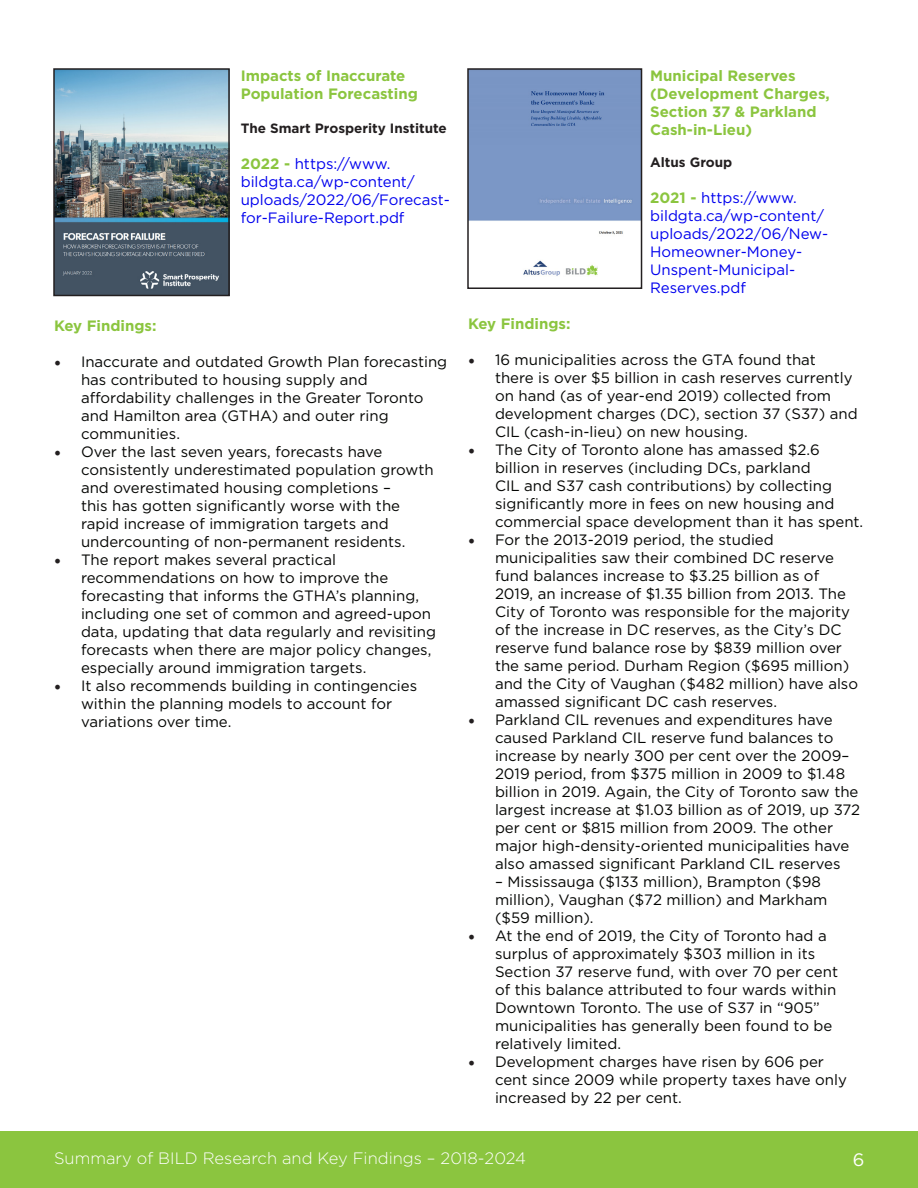
<style>
.page{position:relative;width:918px;height:1188px;background:#fff}
.page>*{position:absolute;margin:0;border:0;box-sizing:border-box;transform-origin:0 0}
.t1{font:18px "Gotham";color:#fff}
.t2{font:300 16.5px "Gotham";color:#fff}
.t3{font:15px/18px "Gotham";color:#040503}
.t4{font:15px/18px "Gotham";color:#00e}
.t5{font:700 15px/18px "Gotham";color:#8bc53f}
.t6{font:700 13.5px "Gotham";color:#231f20}
.s1{font-weight:700;color:#8bc53f}
.s2{font-family:"Minion Pro";font-size:18px;color:#231f20}
</style>
<div class="page">
<div style="left:0;top:1132px;width:918px;height:56px;background:#8bc53f"></div>
<img style="left:470px;top:71px;width:169px;height:205px">
<div style="left:467px;top:68px;width:175px;height:221px;border:2px solid #231f20"></div>
<img style="left:56px;top:71px;width:171px;height:222px">
<div style="left:53px;top:68px;width:177px;height:228px;border:2px solid #231f20"></div>
<p class="t5" style="left:241px;top:67px;width:179px">Impacts of Inaccurate<br>Population Forecasting</p>
<p class="t6" style="left:241px;top:119px;width:208px">The Smart Prosperity Institute</p>
<p class="t4" style="left:241px;top:155px;width:211px"><span class="s1">2022 -</span> https://www. bildgta.ca/wp-content/ uploads/2022/06/Forecast&shy;for-Failure-Report.pdf</p>
<p class="t5" style="left:54px;top:317px;width:104px">Key Findings:</p>
<p class="t3" style="left:81px;top:353px;width:368px;text-indent:-27px"><span class="s2">•</span> Inaccurate and outdated Growth Plan forecasting has contributed to housing supply and affordability challenges in the Greater Toronto and Hamilton area (GTHA) and outer ring communities.</p>
<p class="t3" style="left:81px;top:443px;width:354px;text-indent:-27px"><span class="s2">•</span> Over the last seven years, forecasts have consistently underestimated population growth and overestimated housing completions –<br>this has gotten significantly worse with the rapid increase of immigration targets and undercounting of non-permanent residents.</p>
<p class="t3" style="left:81px;top:551px;width:357px;text-indent:-27px"><span class="s2">•</span> The report makes several practical recommendations on how to improve the forecasting that informs the GTHA’s planning, including one set of common and agreed-upon data, updating that data regularly and revisiting forecasts when there are major policy changes, especially around immigration targets.</p>
<p class="t3" style="left:81px;top:677px;width:338px;text-indent:-27px"><span class="s2">•</span> It also recommends building in contingencies within the planning models to account for variations over time.</p>
<p class="t5" style="left:650px;top:67px;width:181px">Municipal Reserves (Development Charges,<br>Section 37 &amp; Parkland</p>
<p class="t5" style="left:650px;top:121px;width:103px">Cash-in-Lieu)</p>
<p class="t6" style="left:650px;top:154px;width:84px">Altus Group</p>
<p class="t4" style="left:650px;top:189px;width:180px"><span class="s1">2021 -</span> https://www. bildgta.ca/wp-content/ uploads/2022/06/New-<br>Homeowner-Money-<br>Unspent-Municipal-<br>Reserves.pdf</p>
<p class="t5" style="left:468px;top:315px;width:104px">Key Findings:</p>
<p class="t3" style="left:495px;top:351px;width:364px;text-indent:-27px"><span class="s2">•</span> 16 municipalities across the GTA found that there is over $5 billion in cash reserves currently on hand (as of year-end 2019) collected from development charges (DC), section 37 (S37) and CIL (cash-in-lieu) on new housing.</p>
<p class="t3" style="left:495px;top:441px;width:370px;text-indent:-27px"><span class="s2">•</span> The City of Toronto alone has amassed $2.6 billion in reserves (including DCs, parkland<br>CIL and S37 cash contributions) by collecting significantly more in fees on new housing and commercial space development than it has spent.</p>
<p class="t3" style="left:495px;top:531px;width:365px;text-indent:-27px"><span class="s2">•</span> For the 2013-2019 period, the studied municipalities saw their combined DC reserve fund balances increase to $3.25 billion as of 2019, an increase of $1.35 billion from 2013. The City of Toronto was responsible for the majority of the increase in DC reserves, as the City’s DC reserve fund balance rose by $839 million over the same period. Durham Region ($695 million) and the City of Vaughan ($482 million) have also amassed significant DC cash reserves.</p>
<p class="t3" style="left:495px;top:711px;width:367px;text-indent:-27px"><span class="s2">•</span> Parkland CIL revenues and expenditures have caused Parkland CIL reserve fund balances to increase by nearly 300 per cent over the 2009– 2019 period, from $375 million in 2009 to $1.48 billion in 2019. Again, the City of Toronto saw the largest increase at $1.03 billion as of 2019, up 372 per cent or $815 million from 2009. The other major high-density-oriented municipalities have also amassed significant Parkland CIL reserves</p>
<p class="t3" style="left:495px;top:873px;width:334px">– Mississauga ($133 million), Brampton ($98 million), Vaughan ($72 million) and Markham ($59 million).</p>
<p class="t3" style="left:495px;top:927px;width:345px;text-indent:-27px"><span class="s2">•</span> At the end of 2019, the City of Toronto had a surplus of approximately $303 million in its Section 37 reserve fund, with over 70 per cent of this balance attributed to four wards within Downtown Toronto. The use of S37 in “905” municipalities has generally been found to be relatively limited.</p>
<p class="t3" style="left:495px;top:1053px;width:353px;text-indent:-27px"><span class="s2">•</span> Development charges have risen by 606 per cent since 2009 while property taxes have only increased by 22 per cent.</p>
<p class="t2" style="left:54px;top:1148px;width:474px">Summary of BILD Research and Key Findings – 2018-2024</p>
<p class="t1" style="left:853px;top:1148px;width:13px">6</p>
</div>
